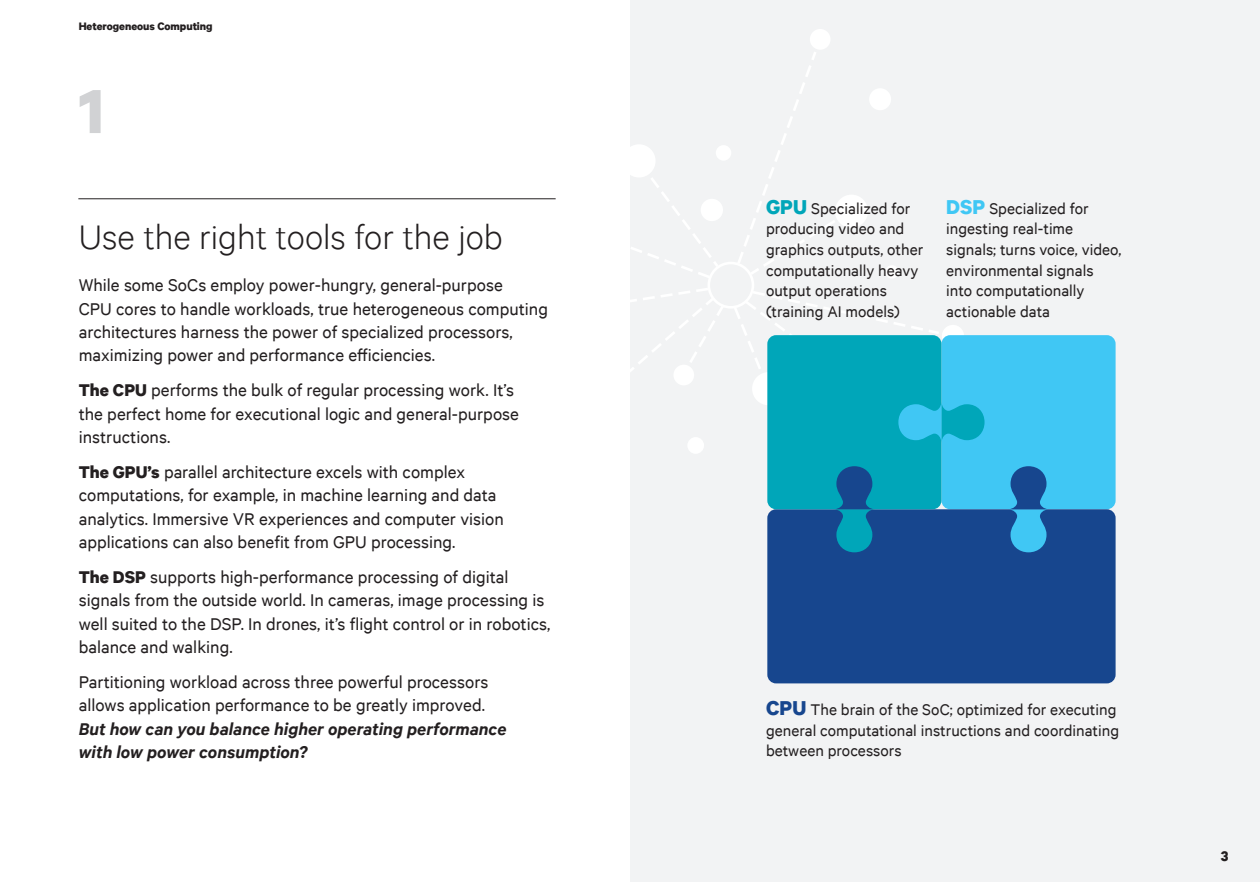
<style>
.page{position:relative;width:1260px;height:882px;background:#fff}
.page>*{position:absolute;margin:0;border:0;box-sizing:border-box;transform-origin:0 0}
.t1{font:700 70px "Qualcomm Office";color:#d1d2d4}
.t2{font:300 38.5px "Qualcomm Office";color:#231f20}
.t3{font:19.25px/23.1px "Qualcomm Office";color:#231f20}
.t4{font:italic 600 19.25px/23.1px "Qualcomm Office";color:#231f20}
.t5{font:17.5px/20.7px "Qualcomm Office";color:#231f20}
.t6{font:700 15.75px "Qualcomm Office";color:#231f20}
.t7{font:700 12.25px "Qualcomm Office";letter-spacing:-.005em;color:#231f20}
.s1{font-weight:700}
.s2{font-weight:700;font-size:22.75px;color:#00a6b9}
.s3{font-weight:700;font-size:22.75px;color:#40c7f4}
.s4{font-weight:700;font-size:22.75px;color:#17468e}
</style>
<div class="page">
<div style="left:630px;top:0;width:630px;height:882px;background:#f2f3f4"></div>
<hr style="left:78px;top:198px;width:478px;height:1px;background:#231f20">
<div style="left:767px;top:509px;width:349px;height:174px;background:#17468e;border-radius:9px"></div>
<svg style="left:543px;top:52px;width:573px;height:500px"></svg>
<p class="t7" style="left:79px;top:19px;width:135px">Heterogeneous Computing</p>
<h1 class="t1" style="left:79px;top:68px;width:27px">1</h1>
<h2 class="t2" style="left:79px;top:215px;width:426px">Use the right tools for the job</h2>
<p class="t3" style="left:79px;top:273px;width:471px">While some SoCs employ power-hungry, general-purpose<br>CPU cores to handle workloads, true heterogeneous computing architectures harness the power of specialized processors, maximizing power and performance efficiencies.</p>
<p class="t3" style="left:79px;top:378px;width:442px"><span class="s1">The CPU</span> performs the bulk of regular processing work. It’s the perfect home for executional logic and general-purpose instructions.</p>
<p class="t3" style="left:79px;top:460px;width:427px"><span class="s1">The GPU’s</span> parallel architecture excels with complex computations, for example, in machine learning and data analytics. Immersive VR experiences and computer vision applications can also benefit from GPU processing.</p>
<p class="t3" style="left:79px;top:565px;width:473px"><span class="s1">The DSP</span> supports high-performance processing of digital signals from the outside world. In cameras, image processing is well suited to the DSP. In drones, it’s flight control or in robotics, balance and walking.</p>
<p class="t3" style="left:79px;top:670px;width:411px">Partitioning workload across three powerful processors allows application performance to be greatly improved.</p>
<p class="t4" style="left:79px;top:716px;width:429px">But how can you balance higher operating performance with low power consumption?</p>
<p class="t5" style="left:766px;top:197px;width:159px"><span class="s2">GPU</span> Specialized for producing video and graphics outputs, other computationally heavy output operations (training AI models)</p>
<p class="t5" style="left:946px;top:197px;width:177px"><span class="s3">DSP</span> Specialized for ingesting real-time signals; turns voice, video, environmental signals into computationally actionable data</p>
<p class="t5" style="left:766px;top:699px;width:355px"><span class="s4">CPU</span> The brain of the SoC; optimized for executing general computational instructions and coordinating between processors</p>
<p class="t6" style="left:1221px;top:846px;width:9px">3</p>
</div>
